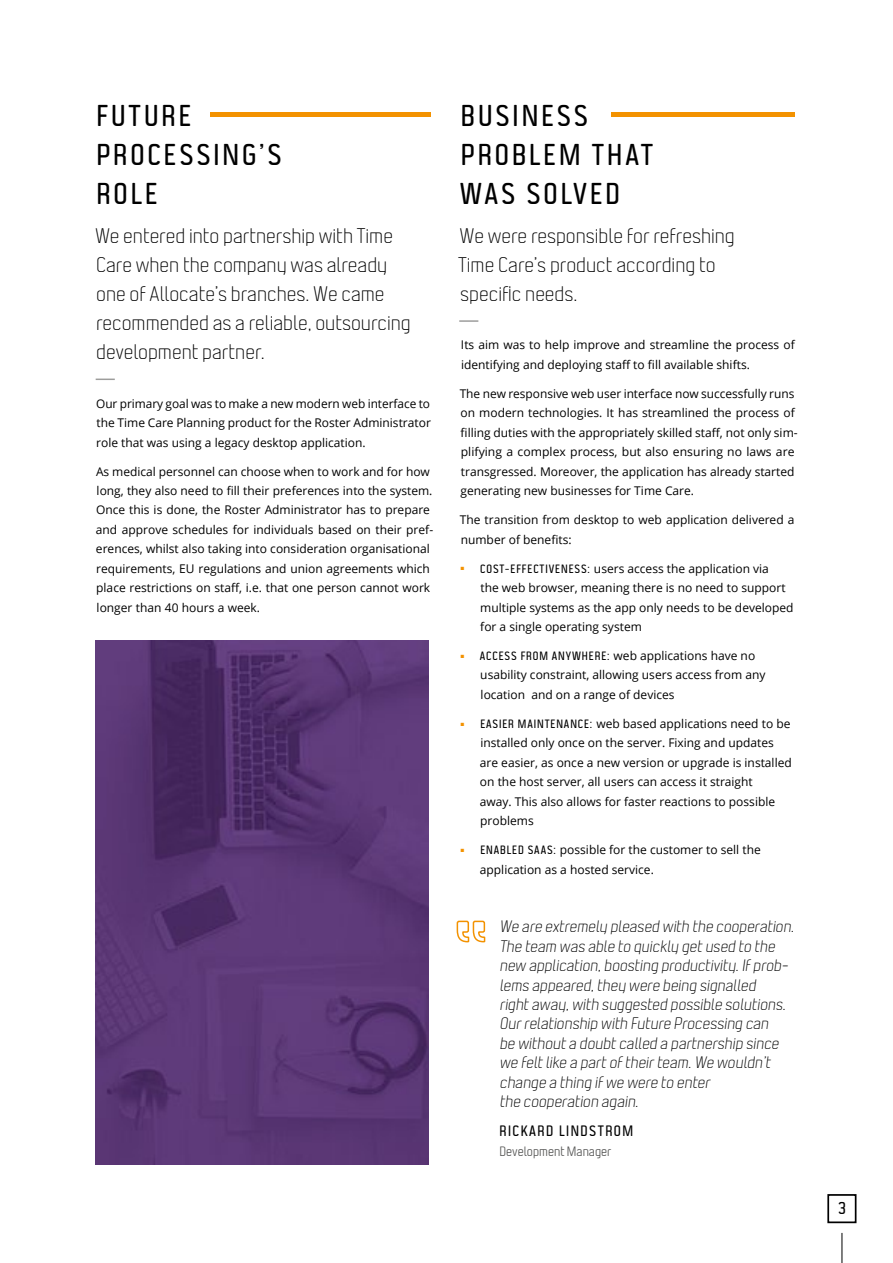
<style>
.page{position:relative;width:893px;height:1263px;background:#fff}
.page>*{position:absolute;margin:0;border:0;box-sizing:border-box;transform-origin:0 0}
.t1{font:30px/38.8px "Malleable FP Regular";letter-spacing:.1em;color:#000}
.t2{font:21px/29.1px "Malleable FP Thin";color:#000}
.t3{font:17.1px "Malleable FP Regular";color:#000}
.t4{font:16.5px/19.4px "Malleable FP Thin";color:#000}
.t5{font:15px "Malleable FP Regular";letter-spacing:.1em;color:#000}
.t6{font:13.5px "Malleable FP Light";color:#575756}
.t7{font:12px/19.4px "Open Sans";color:#000}
.s1{font-family:"Malleable FP Regular"}
</style>
<div class="page">
<hr style="left:842px;top:1233px;width:1px;height:30px;background:#000">
<div style="left:827px;top:1194px;width:29px;height:29px;border:2px solid #000"></div>
<svg style="left:456px;top:920px;width:30px;height:23px"></svg>
<img style="left:96px;top:641px;width:333px;height:524px">
<hr style="left:210px;top:112px;width:220px;height:4px;background:#f39200">
<hr style="left:611px;top:112px;width:183px;height:4px;background:#f39200">
<svg style="left:96px;top:379px;width:19px;height:1px"></svg>
<svg style="left:459px;top:320px;width:19px;height:2px"></svg>
<h1 class="t1" style="left:96px;top:96px;width:187px">FUTURE<br>PROCESSING’S<br>ROLE</h1>
<h2 class="t2" style="left:95px;top:220px;width:317px">We entered into partnership with Time Care when the company was already one of Allocate’s branches. We came recommended as a reliable, outsourcing development partner.</h2>
<p class="t7" style="left:96px;top:393px;width:336px;text-align:justify">Our primary goal was to make a new modern web interface to the Time Care Planning product for the Roster Administrator role that was using a legacy desktop application.</p>
<p class="t7" style="left:96px;top:461px;width:339px">As medical personnel can choose when to work and for how long, they also need to fill their preferences into the system.<br>Once this is done, the Roster Administrator has to prepare and approve schedules for individuals based on their pref&shy;erences, whilst also taking into consideration organisational requirements, EU regulations and union agreements which place restrictions on staff, i.e. that one person cannot work longer than 40 hours a week.</p>
<h1 class="t1" style="left:460px;top:96px;width:195px">BUSINESS<br>PROBLEM THAT<br>WAS SOLVED</h1>
<h2 class="t2" style="left:458px;top:220px;width:278px">We were responsible for refreshing<br>Time Care’s product according to specific needs.</h2>
<p class="t7" style="left:461px;top:335px;width:335px">Its aim was to help improve and streamline the process of identifying and deploying staff to fill available shifts.</p>
<p class="t7" style="left:460px;top:384px;width:339px">The new responsive web user interface now successfully runs on modern technologies. It has streamlined the process of filling duties with the appropriately skilled staff, not only sim&shy;plifying a complex process, but also ensuring no laws are transgressed. Moreover, the application has already started generating new businesses for Time Care.</p>
<p class="t7" style="left:460px;top:510px;width:336px">The transition from desktop to web application delivered a number of benefits:</p>
<p class="t7" style="left:480px;top:558px;width:315px;text-indent:-21px"><sup>◆</sup> <span class="s1">COST-EFFECTIVENESS:</span> users access the application via<br>the web browser, meaning there is no need to support multiple systems as the app only needs to be developed for a single operating system</p>
<p class="t7" style="left:480px;top:646px;width:287px;text-indent:-21px"><sup>◆</sup> <span class="s1">ACCESS FROM ANYWHERE:</span> web applications have no usability constraint, allowing users access from any location and on a range of devices</p>
<p class="t7" style="left:480px;top:714px;width:313px;text-indent:-20px"><sup>◆</sup> <span class="s1">EASIER MAINTENANCE:</span> web based applications need to be installed only once on the server. Fixing and updates are easier, as once a new version or upgrade is installed on the host server, all users can access it straight<br>away. This also allows for faster reactions to possible problems</p>
<p class="t7" style="left:480px;top:840px;width:282px;text-indent:-20px"><sup>◆</sup> <span class="s1">ENABLED SAAS:</span> possible for the customer to sell the application as a hosted service.</p>
<p class="t4" style="left:499px;top:916px;width:299px">We are extremely pleased with the cooperation.<br>The team was able to quickly getused to the new application,boosting productivity.If prob&shy;lems appeared,they were being signalled<br>right away,with suggested possible solutions.<br>Ourrelationship with Future Processing can<br>be withouta doubtcalled a partnership since we feltlike a partoftheirteam.We wouldn’t change a thing ifwe were to enter<br>the cooperation again.</p>
<p class="t5" style="left:499px;top:1121px;width:135px">RICKARD LINDSTROM</p>
<p class="t6" style="left:499px;top:1142px;width:113px">Development Manager</p>
<h3 class="t3" style="left:838px;top:1197px;width:9px">3</h3>
</div>
